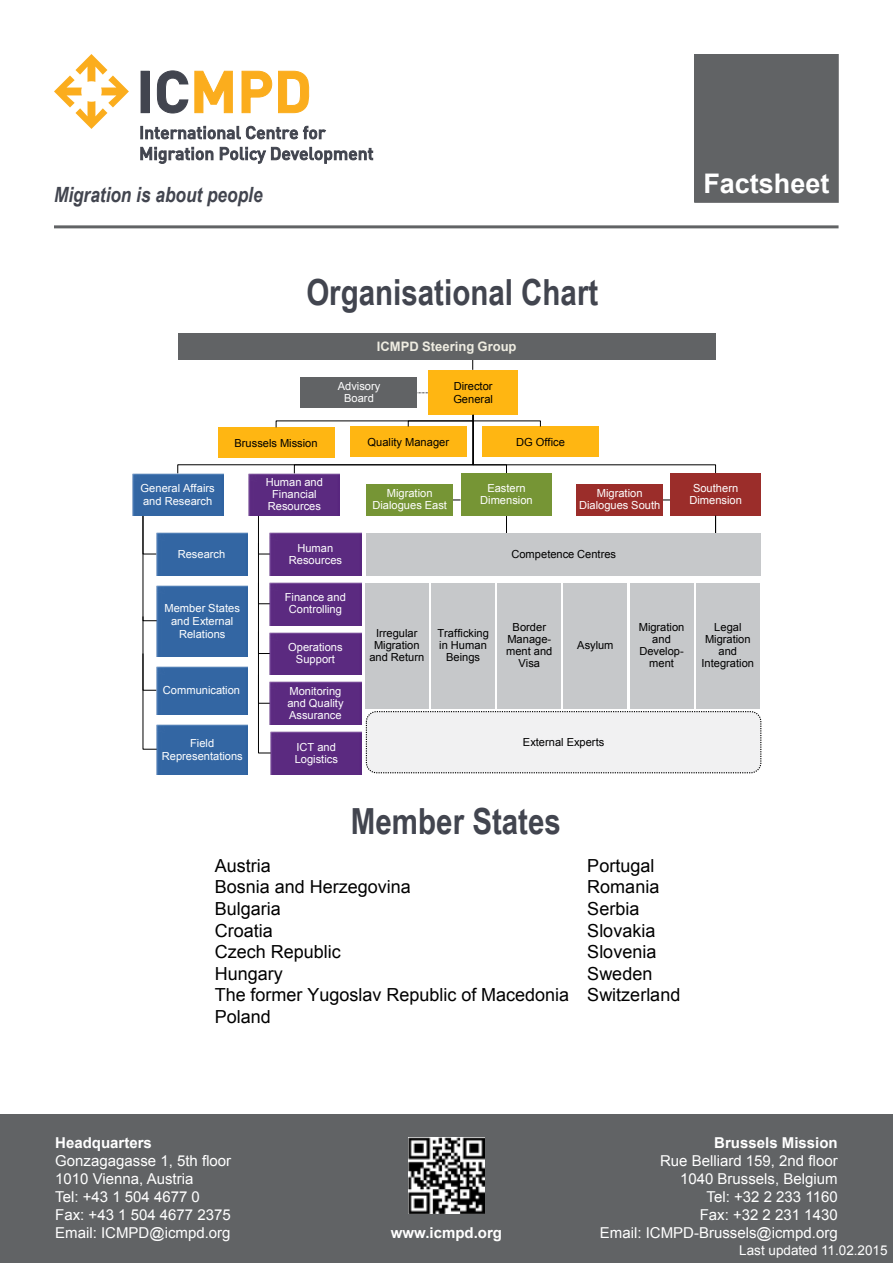
<style>
.page{position:relative;width:893px;height:1263px;background:#fff}
.page>*{position:absolute;margin:0;border:0;box-sizing:border-box;transform-origin:0 0}
.t1{font:700 36px "Arial Narrow";color:#42454f}
.t2{font:700 27px "Arial";color:#fff}
.t3{font:italic 700 21px "Arial Narrow";color:#42454f}
.t4{font:18px/21.6px "Arial";color:#000}
.t5{font:15px/18px "Arial";color:#fff}
.t6{font:700 15px "Arial";color:#fff}
.t7{font:13.5px "Arial";color:#fff}
.t8{font:700 13.05px "Arial";color:#eeece1}
.t9{font:13.05px "Arial";color:#fff}
.t10{font:11.1px/12px "Arial";color:#fff;text-align:center}
.t11{font:11.1px/12px "Arial";color:#000;text-align:center}
</style>
<div class="page">
<hr style="left:54px;top:225px;width:784px;height:3px;background:#616365">
<div style="left:695px;top:55px;width:143px;height:147px;background:#616365"></div>
<div style="left:694px;top:54px;width:145px;height:149px;border:2px solid #616365"></div>
<div style="left:366px;top:711px;width:395px;height:62px;background:#f1f1f2;border:1px dashed #000;border-radius:10px"></div>
<div style="left:564px;top:583px;width:63px;height:125px;background:#c6c8ca"></div>
<div style="left:630px;top:583px;width:63px;height:125px;background:#c6c8ca"></div>
<div style="left:696px;top:583px;width:63px;height:125px;background:#c6c8ca"></div>
<div style="left:497px;top:583px;width:64px;height:125px;background:#c6c8ca"></div>
<div style="left:365px;top:583px;width:64px;height:125px;background:#c6c8ca"></div>
<div style="left:431px;top:583px;width:64px;height:125px;background:#c6c8ca"></div>
<svg style="left:142px;top:516px;width:16px;height:234px"></svg>
<svg style="left:258px;top:516px;width:14px;height:238px"></svg>
<div style="left:670px;top:473px;width:91px;height:42px;background:#9b2d2a"></div>
<svg style="left:506px;top:515px;width:1px;height:18px"></svg>
<svg style="left:715px;top:515px;width:1px;height:18px"></svg>
<div style="left:156px;top:533px;width:91px;height:42px;background:#3366a3"></div>
<div style="left:157px;top:585px;width:91px;height:71px;background:#3366a3"></div>
<div style="left:156px;top:666px;width:91px;height:48px;background:#3366a3"></div>
<div style="left:270px;top:533px;width:91px;height:42px;background:#5b2a80"></div>
<div style="left:270px;top:582px;width:91px;height:43px;background:#5b2a80"></div>
<div style="left:270px;top:682px;width:91px;height:43px;background:#5b2a80"></div>
<div style="left:271px;top:732px;width:91px;height:42px;background:#5b2a80"></div>
<div style="left:157px;top:724px;width:91px;height:50px;background:#3366a3"></div>
<div style="left:270px;top:632px;width:91px;height:43px;background:#5b2a80"></div>
<div style="left:366px;top:484px;width:87px;height:31px;background:#769535"></div>
<div style="left:301px;top:377px;width:116px;height:31px;background:#616365"></div>
<div style="left:132px;top:473px;width:91px;height:43px;background:#3366a3"></div>
<div style="left:249px;top:474px;width:91px;height:42px;background:#5b2a80"></div>
<div style="left:461px;top:473px;width:91px;height:42px;background:#769535"></div>
<div style="left:576px;top:484px;width:87px;height:31px;background:#9b2d2a"></div>
<div style="left:178px;top:333px;width:538px;height:27px;background:#616365"></div>
<div style="left:428px;top:370px;width:90px;height:44px;background:#ffb612"></div>
<div style="left:366px;top:533px;width:395px;height:42px;background:#c6c8ca"></div>
<svg style="left:177px;top:414px;width:539px;height:60px"></svg>
<div style="left:0;top:1114px;width:893px;height:149px;background:#616365"></div>
<img style="left:408px;top:1137px;width:76px;height:76px">
<div style="left:141px;top:71px;width:8px;height:42px;background:#42454f"></div>
<svg style="left:157px;top:70px;width:31px;height:43px"></svg>
<svg style="left:194px;top:71px;width:39px;height:42px"></svg>
<svg style="left:242px;top:71px;width:30px;height:42px"></svg>
<svg style="left:278px;top:71px;width:32px;height:42px"></svg>
<svg style="left:141px;top:126px;width:185px;height:13px"></svg>
<svg style="left:140px;top:147px;width:73px;height:17px"></svg>
<svg style="left:220px;top:147px;width:153px;height:17px"></svg>
<svg style="left:54px;top:54px;width:75px;height:75px"></svg>
<h3 class="t3" style="left:54px;top:179px;width:210px">Migration is about people</h3>
<h1 class="t1" style="left:306px;top:266px;width:293px">Organisational Chart</h1>
<p class="t8" style="left:377px;top:338px;width:141px">ICMPD Steering Group</p>
<p class="t11" style="left:453px;top:379px;width:41px;line-height:13.4px;text-align:left">Director<br>General</p>
<p class="t10" style="left:338px;top:380px;width:44px">Advisory<br>Board</p>
<p class="t11" style="left:234px;top:437px;width:85px">Brussels Mission</p>
<p class="t11" style="left:367px;top:436px;width:83px">Quality Manager</p>
<p class="t11" style="left:516px;top:436px;width:50px">DG Office</p>
<p class="t10" style="left:141px;top:481px;width:76px;line-height:13.4px;text-align:left">General Affairs and Research</p>
<p class="t10" style="left:266px;top:476px;width:59px">Human and<br>Financial<br>Resources</p>
<p class="t10" style="left:480px;top:482px;width:54px">Eastern<br>Dimension</p>
<p class="t10" style="left:579px;top:488px;width:83px">Migration<br>Dialogues South</p>
<p class="t10" style="left:372px;top:488px;width:76px">Migration<br>Dialogues East</p>
<h2 class="t2" style="left:703px;top:165px;width:128px">Factsheet</h2>
<p class="t10" style="left:689px;top:482px;width:54px">Southern<br>Dimension</p>
<p class="t10" style="left:178px;top:548px;width:49px">Research</p>
<p class="t10" style="left:164px;top:601px;width:77px;line-height:13.4px">Member States and External<br>Relations</p>
<p class="t10" style="left:289px;top:542px;width:55px">Human<br>Resources</p>
<p class="t10" style="left:285px;top:591px;width:63px">Finance and<br>Controlling</p>
<p class="t10" style="left:286px;top:640px;width:56px">Operations</p>
<p class="t9" style="left:290px;top:651px;width:47px">Support</p>
<p class="t10" style="left:288px;top:641px;width:56px">Operations<br>Support</p>
<p class="t11" style="left:511px;top:548px;width:106px">Competence Centres</p>
<p class="t11" style="left:369px;top:627px;width:56px">Irregular<br>Migration and Return</p>
<p class="t11" style="left:437px;top:627px;width:53px">Trafficking in Human<br>Beings</p>
<p class="t11" style="left:506px;top:621px;width:48px">Border<br>Manage&shy;ment and<br>Visa</p>
<p class="t11" style="left:577px;top:639px;width:38px">Asylum</p>
<p class="t11" style="left:639px;top:621px;width:47px">Migration and<br>Develop&shy;ment</p>
<p class="t11" style="left:701px;top:621px;width:54px">Legal<br>Migration and<br>Integration</p>
<p class="t10" style="left:163px;top:685px;width:79px">Communication</p>
<p class="t10" style="left:162px;top:736px;width:82px;line-height:13.4px">Field<br>Representations</p>
<p class="t10" style="left:287px;top:685px;width:58px;text-align:left">Monitoring and Quality<br>Assurance</p>
<p class="t10" style="left:295px;top:741px;width:45px;text-align:left">ICT and<br>Logistics</p>
<p class="t11" style="left:523px;top:737px;width:83px">External Experts</p>
<h1 class="t1" style="left:351px;top:794px;width:211px">Member States</h1>
<h3 class="t4" style="left:215px;top:855px;width:356px">Austria<br>Bosnia and Herzegovina<br>Bulgaria<br>Croatia<br>Czech Republic<br>Hungary<br>The former Yugoslav Republic of Macedonia<br>Poland</h3>
<h3 class="t4" style="left:587px;top:855px;width:95px">Portugal<br>Romania<br>Serbia<br>Slovakia<br>Slovenia<br>Sweden<br>Switzerland</h3>
<h3 class="t6" style="left:55px;top:1133px;width:98px">Headquarters</h3>
<h3 class="t5" style="left:55px;top:1152px;width:177px">Gonzagagasse 1, 5th floor<br>1010 Vienna, Austria<br>Tel: +43 1 504 4677 0<br>Fax: +43 1 504 4677 2375<br>Email: ICMPD@icmpd.org</h3>
<h3 class="t6" style="left:391px;top:1223px;width:113px">www.icmpd.org</h3>
<h3 class="t6" style="left:714px;top:1133px;width:125px">Brussels Mission</h3>
<h3 class="t5" style="left:600px;top:1152px;width:239px;text-align:right">Rue Belliard 159, 2nd floor<br>1040 Brussels, Belgium<br>Tel: +32 2 233 1160<br>Fax: +32 2 231 1430<br>Email: ICMPD-Brussels@icmpd.org</h3>
<p class="t7" style="left:739px;top:1241px;width:150px">Last updated 11.02.2015</p>
</div>
